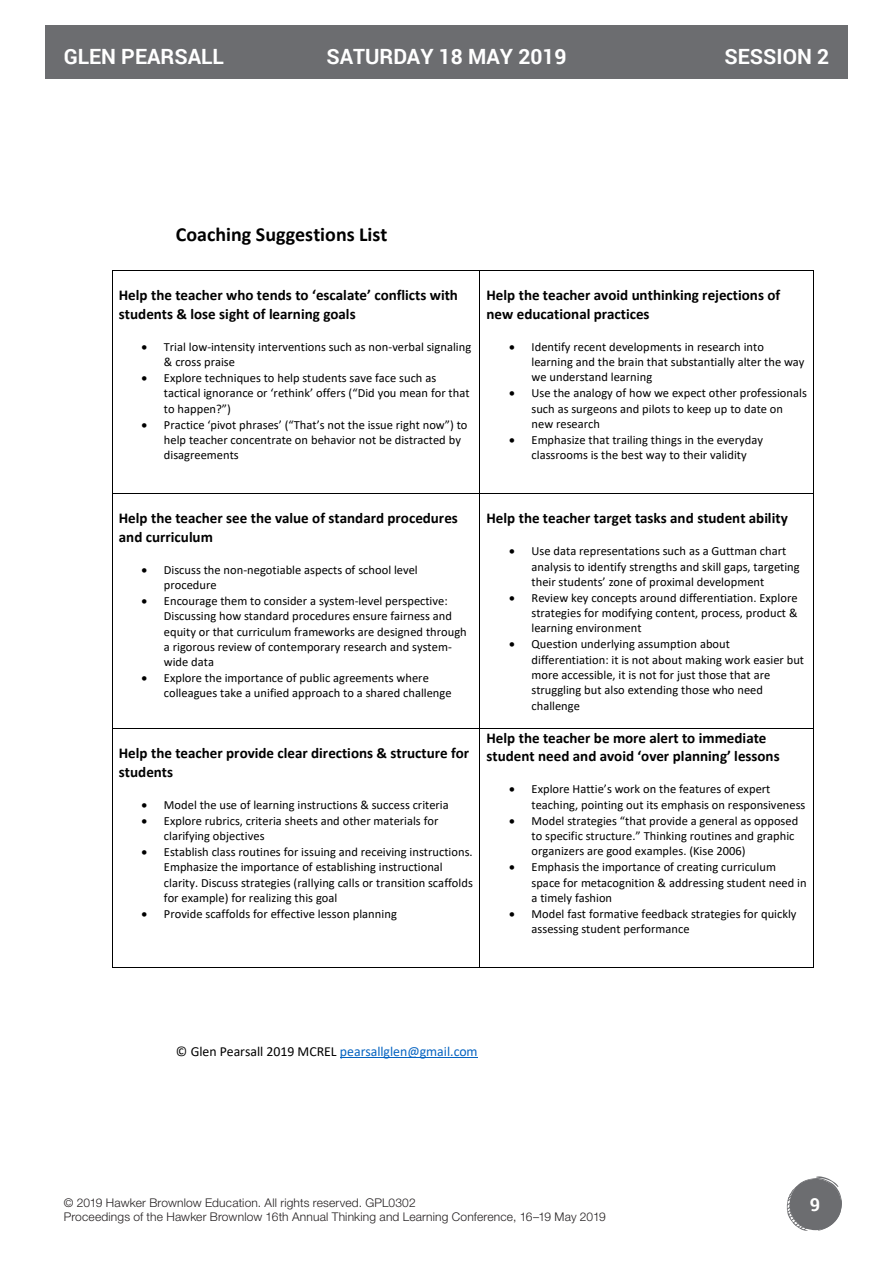
<style>
.page{position:relative;width:893px;height:1263px;background:#fff}
.page>*{position:absolute;margin:0;border:0;box-sizing:border-box;transform-origin:0 0}
.t1{font:700 21px "Roboto";color:#fff}
.t2{font:700 19.95px "Calibri";color:#000}
.t3{font:700 18px "Roboto";color:#fff}
.t4{font:700 15px/18.3px "Calibri";color:#000}
.t5{font:13.8px "Calibri";color:#000}
.t6{font:12.45px/15.3px "Calibri";color:#000}
.t7{font:300 12px/14.4px "Helvetica Neue LT Std";letter-spacing:.015em;color:#231f20}
.s1{color:#0563c1}
</style>
<div class="page">
<hr style="left:340px;top:1057px;width:138px;height:1px;background:#0563c1">
<hr style="left:112px;top:270px;width:367px;height:1px;background:#000">
<hr style="left:480px;top:270px;width:334px;height:1px;background:#000">
<hr style="left:112px;top:271px;width:1px;height:222px;background:#000">
<hr style="left:479px;top:271px;width:1px;height:222px;background:#000">
<hr style="left:814px;top:271px;width:1px;height:222px;background:#000">
<hr style="left:112px;top:493px;width:367px;height:1px;background:#000">
<hr style="left:480px;top:493px;width:334px;height:1px;background:#000">
<hr style="left:112px;top:494px;width:1px;height:234px;background:#000">
<hr style="left:479px;top:494px;width:1px;height:234px;background:#000">
<hr style="left:814px;top:494px;width:1px;height:234px;background:#000">
<hr style="left:112px;top:728px;width:367px;height:1px;background:#000">
<hr style="left:480px;top:728px;width:334px;height:1px;background:#000">
<hr style="left:112px;top:729px;width:1px;height:238px;background:#000">
<hr style="left:112px;top:967px;width:367px;height:1px;background:#000">
<hr style="left:479px;top:729px;width:1px;height:238px;background:#000">
<hr style="left:480px;top:967px;width:334px;height:1px;background:#000">
<hr style="left:814px;top:729px;width:1px;height:238px;background:#000">
<div style="left:45px;top:25px;width:803px;height:54px;background:#6c6d70"></div>
<svg style="left:786px;top:1176px;width:56px;height:55px"></svg>
<div style="left:790px;top:1179px;width:51px;height:51px;background:#6c6d70;border-radius:50%"></div>
<h1 class="t1" style="left:64px;top:41px;width:162px">GLEN PEARSALL</h1>
<h1 class="t1" style="left:326px;top:41px;width:242px">SATURDAY 18 MAY 2019</h1>
<h1 class="t1" style="left:724px;top:41px;width:106px">SESSION 2</h1>
<h2 class="t2" style="left:176px;top:220px;width:213px">Coaching Suggestions List</h2>
<p class="t4" style="left:119px;top:286px;width:341px">Help the teacher who tends to ‘escalate’ conflicts with students &amp; lose sight of learning goals</p>
<p class="t6" style="left:164px;top:339px;width:309px;text-indent:-23px">• Trial low-intensity interventions such as non-verbal signaling &amp; cross praise</p>
<p class="t6" style="left:164px;top:370px;width:307px;text-indent:-23px">• Explore techniques to help students save face such as tactical ignorance or ‘rethink’ offers (“Did you mean for that to happen?”)</p>
<p class="t6" style="left:164px;top:417px;width:305px;text-indent:-23px">• Practice ‘pivot phrases’ (“That’s not the issue right now”) to help teacher concentrate on behavior not be distracted by disagreements</p>
<p class="t4" style="left:486px;top:286px;width:295px">Help the teacher avoid unthinking rejections of new educational practices</p>
<p class="t6" style="left:532px;top:339px;width:274px;text-indent:-23px">• Identify recent developments in research into learning and the brain that substantially alter the way we understand learning</p>
<p class="t6" style="left:532px;top:385px;width:277px;text-indent:-23px">• Use the analogy of how we expect other professionals such as surgeons and pilots to keep up to date on new research</p>
<p class="t6" style="left:509px;top:432px;width:255px;text-align:center">• Emphasize that trailing things in the everyday classrooms is the best way to their validity</p>
<p class="t4" style="left:119px;top:509px;width:341px">Help the teacher see the value of standard procedures and curriculum</p>
<p class="t6" style="left:164px;top:562px;width:255px;text-indent:-23px">• Discuss the non-negotiable aspects of school level procedure</p>
<p class="t6" style="left:164px;top:593px;width:303px;text-indent:-23px">• Encourage them to consider a system-level perspective:<br>Discussing how standard procedures ensure fairness and equity or that curriculum frameworks are designed through a rigorous review of contemporary research and system&shy;wide data</p>
<p class="t6" style="left:164px;top:670px;width:289px;text-indent:-23px">• Explore the importance of public agreements where colleagues take a unified approach to a shared challenge</p>
<p class="t4" style="left:119px;top:744px;width:352px">Help the teacher provide clear directions &amp; structure for students</p>
<p class="t6" style="left:141px;top:796px;width:309px">• Model the use of learning instructions &amp; success criteria</p>
<p class="t6" style="left:164px;top:812px;width:276px;text-indent:-23px">• Explore rubrics, criteria sheets and other materials for clarifying objectives</p>
<p class="t6" style="left:164px;top:844px;width:311px;text-indent:-23px">• Establish class routines for issuing and receiving instructions.<br>Emphasize the importance of establishing instructional clarity. Discuss strategies (rallying calls or transition scaffolds for example) for realizing this goal</p>
<p class="t6" style="left:141px;top:906px;width:257px">• Provide scaffolds for effective lesson planning</p>
<p class="t4" style="left:486px;top:509px;width:303px">Help the teacher target tasks and student ability</p>
<p class="t6" style="left:532px;top:543px;width:270px;text-indent:-23px">• Use data representations such as a Guttman chart analysis to identify strengths and skill gaps, targeting their students’ zone of proximal development</p>
<p class="t6" style="left:532px;top:590px;width:268px;text-align:justify;text-indent:-23px">• Review key concepts around differentiation. Explore strategies for modifying content, process, product &amp; learning environment</p>
<p class="t6" style="left:532px;top:636px;width:274px;text-indent:-23px">• Question underlying assumption about differentiation: it is not about making work easier but more accessible, it is not for just those that are struggling but also extending those who need challenge</p>
<p class="t4" style="left:486px;top:729px;width:295px">Help the teacher be more alert to immediate student need and avoid ‘over planning’ lessons</p>
<p class="t6" style="left:532px;top:781px;width:275px;text-indent:-23px">• Explore Hattie’s work on the features of expert teaching, pointing out its emphasis on responsiveness</p>
<p class="t6" style="left:532px;top:812px;width:267px;text-indent:-23px">• Model strategies “that provide a general as opposed to specific structure.” Thinking routines and graphic organizers are good examples. (Kise 2006)</p>
<p class="t6" style="left:532px;top:859px;width:277px;text-indent:-23px">• Emphasis the importance of creating curriculum space for metacognition &amp; addressing student need in a timely fashion</p>
<p class="t6" style="left:532px;top:906px;width:266px;text-indent:-23px">• Model fast formative feedback strategies for quickly assessing student performance</p>
<p class="t5" style="left:176px;top:1042px;width:303px">© Glen Pearsall 2019 MCREL <span class="s1">pearsallglen@gmail.com</span></p>
<p class="t7" style="left:64px;top:1195px;width:543px">© 2019 Hawker Brownlow Education. All rights reserved. GPL0302<br>Proceedings of the Hawker Brownlow 16th Annual Thinking and Learning Conference, 16–19 May 2019</p>
<h3 class="t3" style="left:810px;top:1192px;width:12px">9</h3>
</div>
